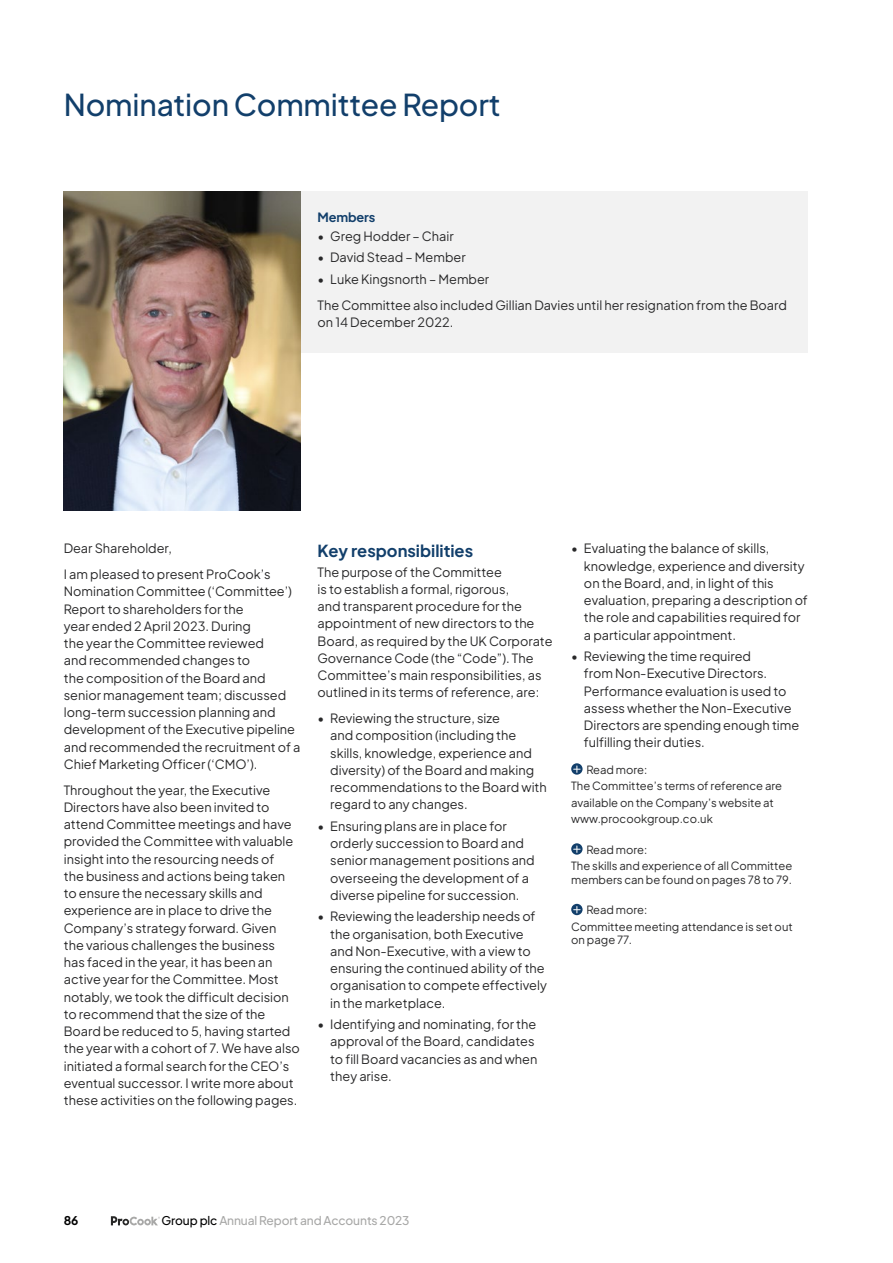
<style>
.page{position:relative;width:893px;height:1263px;background:#fff}
.page>*{position:absolute;margin:0;border:0;box-sizing:border-box;transform-origin:0 0}
.t1{font:500 30px "Plus Jakarta Sans";letter-spacing:-.005em;color:#123f6b}
.t2{font:700 16.5px "Plus Jakarta Sans";color:#123f6b}
.t3{font:12.75px/17.2px "Plus Jakarta Sans";color:#282829}
.t4{font:700 12.75px "Plus Jakarta Sans";letter-spacing:-.01em;color:#123f6b}
.t5{font:500 12px "Plus Jakarta Sans";letter-spacing:-.01em;color:#a8a8a7}
.t6{font:700 12px "Plus Jakarta Sans";color:#000}
.t7{font:11.25px/16.5px "Plus Jakarta Sans";color:#282829}
.s1{color:#000}
</style>
<div class="page">
<div style="left:64px;top:191px;width:744px;height:162px;background:#f2f2f2"></div>
<svg style="left:571px;top:763px;width:12px;height:12px"></svg>
<svg style="left:574px;top:766px;width:6px;height:6px"></svg>
<svg style="left:571px;top:843px;width:12px;height:12px"></svg>
<svg style="left:574px;top:846px;width:6px;height:6px"></svg>
<svg style="left:571px;top:904px;width:12px;height:11px"></svg>
<svg style="left:574px;top:906px;width:6px;height:7px"></svg>
<img style="left:64px;top:191px;width:236px;height:319px">
<svg style="left:111px;top:1216px;width:49px;height:9px"></svg>
<h1 class="t1" style="left:64px;top:80px;width:439px">Nomination Committee Report</h1>
<p class="t4" style="left:317px;top:205px;width:59px">Members</p>
<p class="t3" style="left:317px;top:226px;width:138px">• Greg Hodder – Chair</p>
<p class="t3" style="left:317px;top:248px;width:150px">• David Stead – Member</p>
<p class="t3" style="left:317px;top:265px;width:471px;line-height:25.8px">• Luke Kingsnorth – Member<br>The Committee also included Gillian Davies until her resignation from the Board</p>
<p class="t3" style="left:317px;top:312px;width:137px">on 14 December 2022.</p>
<p class="t3" style="left:64px;top:534px;width:208px;line-height:25.8px">Dear Shareholder,<br>I am pleased to present ProCook’s</p>
<p class="t3" style="left:64px;top:582px;width:238px">Nomination Committee (‘Committee’)<br>Report to shareholders for the<br>year ended 2 April 2023. During<br>the year the Committee reviewed<br>and recommended changes to<br>the composition of the Board and senior management team; discussed long-term succession planning and development of the Executive pipeline and recommended the recruitment of a Chief Marketing Officer (‘CMO’).</p>
<p class="t3" style="left:64px;top:780px;width:238px">Throughout the year, the Executive Directors have also been invited to attend Committee meetings and have provided the Committee with valuable insight into the resourcing needs of<br>the business and actions being taken to ensure the necessary skills and experience are in place to drive the Company’s strategy forward. Given<br>the various challenges the business<br>has faced in the year, it has been an active year for the Committee. Most notably, we took the difficult decision to recommend that the size of the Board be reduced to 5, having started the year with a cohort of 7. We have also initiated a formal search for the CEO’s eventual successor. I write more about these activities on the following pages.</p>
<p class="t2" style="left:317px;top:536px;width:157px">Key responsibilities</p>
<p class="t3" style="left:317px;top:562px;width:236px">The purpose of the Committee<br>is to establish a formal, rigorous,<br>and transparent procedure for the appointment of new directors to the Board, as required by the UK Corporate Governance Code (the “Code”). The Committee’s main responsibilities, as outlined in its terms of reference, are:</p>
<p class="t3" style="left:330px;top:708px;width:218px;text-indent:-13px">• Reviewing the structure, size<br>and composition (including the skills, knowledge, experience and diversity) of the Board and making recommendations to the Board with regard to any changes.</p>
<p class="t3" style="left:330px;top:816px;width:206px;text-indent:-13px">• Ensuring plans are in place for orderly succession to Board and senior management positions and overseeing the development of a diverse pipeline for succession.</p>
<p class="t3" style="left:330px;top:907px;width:218px;text-indent:-13px">• Reviewing the leadership needs of the organisation, both Executive and Non-Executive, with a view to ensuring the continued ability of the organisation to compete effectively in the marketplace.</p>
<p class="t3" style="left:330px;top:1014px;width:209px;text-indent:-13px">• Identifying and nominating, for the approval of the Board, candidates to fill Board vacancies as and when they arise.</p>
<p class="t3" style="left:584px;top:539px;width:225px;text-indent:-13px">• Evaluating the balance of skills, knowledge, experience and diversity on the Board, and, in light of this evaluation, preparing a description of the role and capabilities required for a particular appointment.</p>
<p class="t3" style="left:584px;top:646px;width:217px;text-indent:-13px">• Reviewing the time required<br>from Non-Executive Directors.<br>Performance evaluation is used to assess whether the Non-Executive<br>Directors are spending enough time fulfilling their duties.</p>
<p class="t7" style="left:571px;top:760px;width:212px;text-indent:15px">Read more:<br>The Committee’s terms of reference are available on the Company’s website at www.procookgroup.co.uk</p>
<p class="t7" style="left:571px;top:840px;width:222px;text-indent:15px">Read more:<br>The skills and experience of all Committee</p>
<p class="t7" style="left:571px;top:870px;width:222px">members can be found on pages 78 to 79.</p>
<p class="t7" style="left:571px;top:900px;width:223px;text-indent:15px">Read more:<br>Committee meeting attendance is set out</p>
<p class="t7" style="left:571px;top:930px;width:62px">on page 77.</p>
<p class="t6" style="left:64px;top:1210px;width:16px">86</p>
<p class="t5" style="left:161px;top:1210px;width:250px"><span class="s1">Group plc</span> Annual Report and Accounts 2023</p>
</div>
